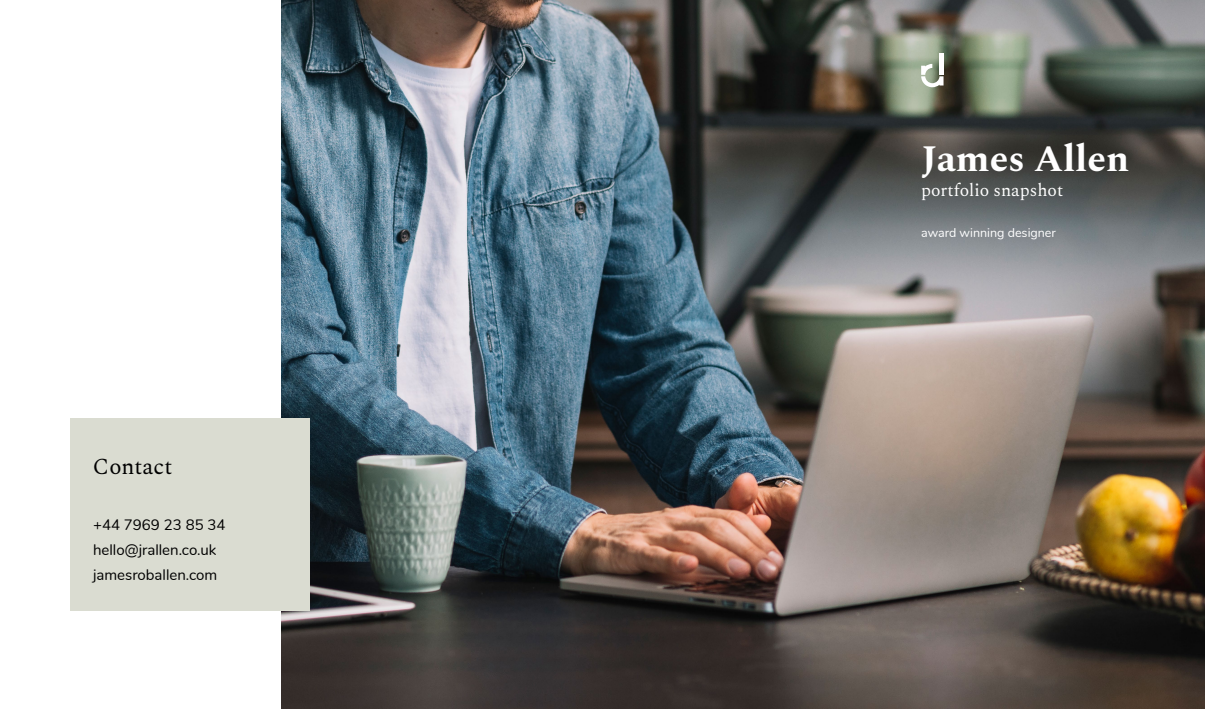
<style>
.page{position:relative;width:1205px;height:709px;background:#fff}
.page>*{position:absolute;margin:0;border:0;box-sizing:border-box;transform-origin:0 0}
.t1{font:700 37.5px "Spectral";color:#fff}
.t2{font:22.5px "Spectral";color:#000}
.t3{font:17.5px "Spectral";color:#fff}
.t4{font:15px "Nunito";color:#000}
.t5{font:12.5px "Nunito";color:#fff}
</style>
<div class="page">
<img style="left:282px;top:0;width:923px;height:709px">
<hr style="left:939px;top:53px;width:4px;height:22px;background:#fff">
<svg style="left:921px;top:64px;width:22px;height:23px"></svg>
<div style="left:70px;top:418px;width:239px;height:193px;background:#dadcd1"></div>
<p class="t2" style="left:93px;top:450px;width:81px">Contact</p>
<p class="t4" style="left:93px;top:513px;width:134px">+44 7969 23 85 34</p>
<p class="t4" style="left:93px;top:538px;width:125px">hello@jrallen.co.uk</p>
<p class="t4" style="left:93px;top:563px;width:126px">jamesroballen.com</p>
<p class="t1" style="left:921px;top:131px;width:210px">James Allen</p>
<p class="t3" style="left:921px;top:177px;width:144px">portfolio snapshot</p>
<p class="t5" style="left:921px;top:223px;width:136px">award winning designer</p>
</div>
